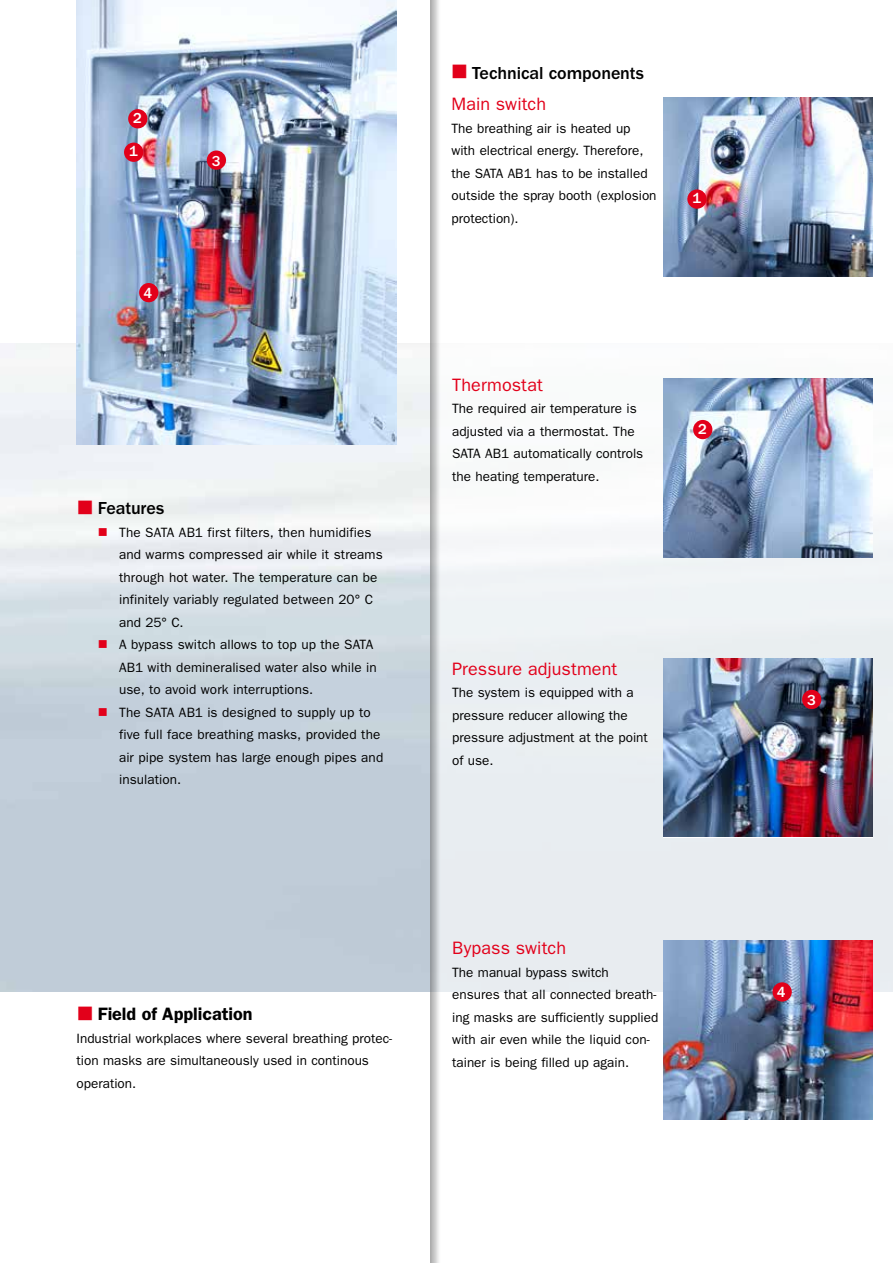
<style>
.page{position:relative;width:893px;height:1263px;background:#fff}
.page>*{position:absolute;margin:0;border:0;box-sizing:border-box;transform-origin:0 0}
.t1{font:18px "ITC Franklin Gothic Std";letter-spacing:.01em;color:#e2001a}
.t2{font:500 18px "ITC Franklin Gothic Std";letter-spacing:-.005em;color:#000}
.t3{font:600 18px "ITC Franklin Gothic Std";color:#000}
.t4{font:500 15px "ITC Franklin Gothic Std";color:#fff}
.t5{font:13.5px/22.5px "ITC Franklin Gothic Std";color:#000}
</style>
<div class="page">
<img style="left:0;top:343px;width:419px;height:648px">
<img style="left:77px;top:0;width:319px;height:444px">
<div style="left:124px;top:143px;width:19px;height:19px;background:#e2001a;border-radius:50%"></div>
<div style="left:128px;top:109px;width:19px;height:19px;background:#e2001a;border-radius:50%"></div>
<div style="left:207px;top:150px;width:19px;height:20px;background:#e2001a;border-radius:50%"></div>
<div style="left:139px;top:283px;width:19px;height:19px;background:#e2001a;border-radius:50%"></div>
<div style="left:419px;top:0;width:474px;height:1263px;background:#000;opacity:.6"></div>
<img style="left:663px;top:98px;width:210px;height:179px">
<img style="left:663px;top:378px;width:210px;height:179px">
<img style="left:663px;top:659px;width:210px;height:177px">
<img style="left:663px;top:941px;width:210px;height:179px">
<div style="left:687px;top:189px;width:20px;height:20px;background:#e2001a;border-radius:50%"></div>
<div style="left:693px;top:420px;width:19px;height:19px;background:#e2001a;border-radius:50%"></div>
<div style="left:802px;top:690px;width:19px;height:19px;background:#e2001a;border-radius:50%"></div>
<div style="left:772px;top:982px;width:20px;height:19px;background:#e2001a;border-radius:50%"></div>
<svg style="left:78px;top:500px;width:14px;height:14px"></svg>
<svg style="left:99px;top:528px;width:8px;height:8px"></svg>
<svg style="left:99px;top:640px;width:8px;height:8px"></svg>
<svg style="left:99px;top:708px;width:8px;height:8px"></svg>
<svg style="left:453px;top:65px;width:13px;height:14px"></svg>
<p class="t4" style="left:133px;top:110px;width:10px">2</p>
<p class="t4" style="left:129px;top:143px;width:10px">1</p>
<p class="t4" style="left:143px;top:284px;width:10px">4</p>
<p class="t4" style="left:212px;top:152px;width:10px">3</p>
<h1 class="t2" style="left:98px;top:498px;width:68px">Features</h1>
<p class="t5" style="left:119px;top:521px;width:266px">The SATA AB1 first filters, then humidifies and warms compressed air while it streams through hot water. The temperature can be infinitely variably regulated between 20° C and 25° C.<br>A bypass switch allows to top up the SATA AB1 with demineralised water also while in use, to avoid work interruptions.<br>The SATA AB1 is designed to supply up to five full face breathing masks, provided the air pipe system has large enough pipes and insulation.</p>
<h1 class="t2" style="left:472px;top:63px;width:174px">Technical components</h1>
<h1 class="t1" style="left:451px;top:94px;width:96px">Main switch</h1>
<p class="t5" style="left:451px;top:117px;width:207px">The breathing air is heated up with electrical energy. Therefore, the SATA AB1 has to be installed outside the spray booth (explosion protection).</p>
<p class="t4" style="left:692px;top:190px;width:10px">1</p>
<h1 class="t1" style="left:452px;top:374px;width:92px">Thermostat</h1>
<p class="t5" style="left:452px;top:398px;width:193px">The required air temperature is adjusted via a thermostat. The<br>SATA AB1 automatically controls the heating temperature.</p>
<p class="t4" style="left:698px;top:421px;width:10px">2</p>
<h1 class="t1" style="left:452px;top:658px;width:167px">Pressure adjustment</h1>
<p class="t5" style="left:452px;top:681px;width:197px">The system is equipped with a pressure reducer allowing the pressure adjustment at the point of use.</p>
<h1 class="t3" style="left:98px;top:1003px;width:156px">Field of Application</h1>
<p class="t5" style="left:77px;top:1027px;width:317px">Industrial workplaces where several breathing protec&shy;tion masks are simultaneously used in continous operation.</p>
<h1 class="t1" style="left:452px;top:937px;width:115px">Bypass switch</h1>
<p class="t5" style="left:452px;top:961px;width:208px">The manual bypass switch ensures that all connected breath&shy;ing masks are sufficiently supplied with air even while the liquid con&shy;tainer is being filled up again.</p>
<p class="t4" style="left:807px;top:691px;width:10px">3</p>
<p class="t4" style="left:777px;top:984px;width:10px">4</p>
</div>
